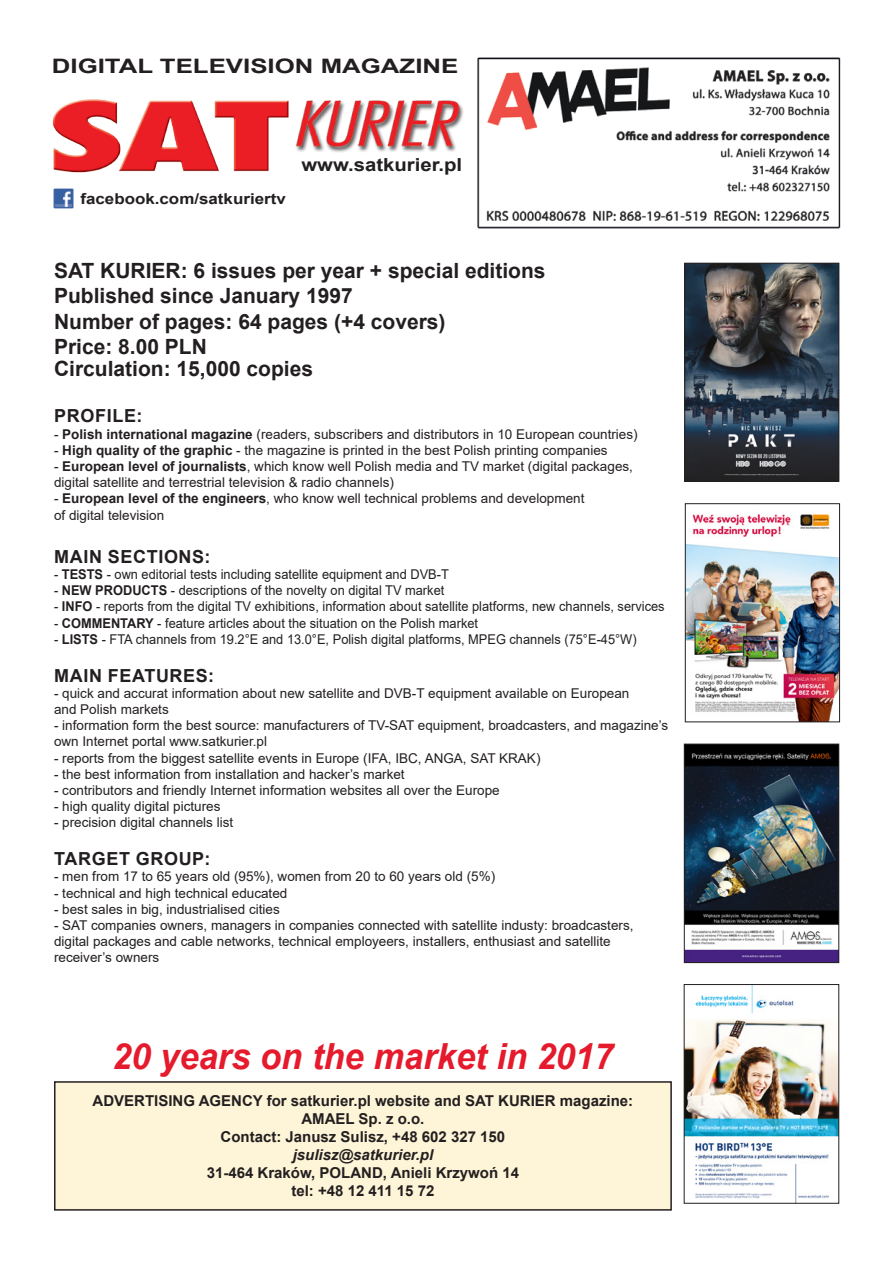
<style>
.page{position:relative;width:893px;height:1263px;background:#fff}
.page>*{position:absolute;margin:0;border:0;box-sizing:border-box;transform-origin:0 0}
.t1{font:italic 700 36px "Arial";color:#e51a2c;scale:.96 1}
.t2{font:700 21px "Arial";color:#231f20}
.t3{font:700 19.95px "Arial";color:#231f20;scale:1.3 1}
.t4{font:700 18px "Arial";letter-spacing:.035em;color:#231f20}
.t5{font:700 18px "Arial";color:#231f20;scale:1.13 1}
.t6{font:700 15px "Arial";color:#231f20}
.t7{font:700 15px "Arial";color:#231f20;scale:1.13 1}
.t8{font:italic 700 15px "Arial";color:#231f20}
.t9{font:13.5px/16.2px "Arial";color:#231f20}
.t10{font:13.5px "Arial";color:#231f20;scale:.95 1}
.s1{font-weight:700}
</style>
<div class="page">
<div style="left:55px;top:1082px;width:616px;height:128px;background:#fef5d8"></div>
<div style="left:54px;top:1081px;width:618px;height:129px;border:2px solid #231f20"></div>
<img style="left:52px;top:99px;width:411px;height:73px">
<img style="left:53px;top:188px;width:21px;height:20px">
<img style="left:477px;top:57px;width:364px;height:172px">
<img style="left:686px;top:265px;width:151px;height:214px">
<div style="left:684px;top:263px;width:155px;height:218px;border:1px solid #231f20"></div>
<img style="left:687px;top:514px;width:151px;height:206px">
<div style="left:685px;top:503px;width:155px;height:219px;border:1px solid #231f20"></div>
<img style="left:686px;top:746px;width:151px;height:215px">
<div style="left:684px;top:744px;width:155px;height:219px;border:1px solid #231f20"></div>
<img style="left:686px;top:986px;width:151px;height:215px">
<div style="left:684px;top:984px;width:155px;height:219px;border:1px solid #231f20"></div>
<p class="t3" style="left:52px;top:52px;width:314px">DIGITAL TELEVISION MAGAZINE</p>
<p class="t7" style="left:80px;top:188px;width:183px">facebook.com/satkuriertv</p>
<p class="t5" style="left:301px;top:152px;width:144px">www.satkurier.pl</p>
<p class="t2" style="left:54px;top:256px;width:493px">SAT KURIER: 6 issues per year + special editions</p>
<p class="t2" style="left:54px;top:281px;width:300px">Published since January 1997</p>
<p class="t2" style="left:54px;top:306px;width:393px">Number of pages: 64 pages (+4 covers)</p>
<p class="t2" style="left:54px;top:332px;width:154px">Price: 8.00 PLN</p>
<p class="t2" style="left:54px;top:353px;width:261px">Circulation: 15,000 copies</p>
<p class="t4" style="left:54px;top:403px;width:90px">PROFILE:</p>
<p class="t9" style="left:54px;top:426px;width:585px">- <span class="s1">Polish international magazine</span> (readers, subscribers and distributors in 10 European countries)</p>
<p class="t9" style="left:54px;top:442px;width:555px">- <span class="s1">High quality of the graphic</span> - the magazine is printed in the best Polish printing companies</p>
<p class="t9" style="left:54px;top:458px;width:580px">- <span class="s1">European level of journalists</span>, which know well Polish media and TV market (digital packages,</p>
<p class="t9" style="left:54px;top:474px;width:341px">digital satellite and terrestrial television &amp; radio channels)</p>
<p class="t9" style="left:54px;top:490px;width:532px">- <span class="s1">European level of the engineers</span>, who know well technical problems and development</p>
<p class="t9" style="left:54px;top:507px;width:112px">of digital television</p>
<p class="t4" style="left:54px;top:544px;width:158px">MAIN SECTIONS:</p>
<p class="t10" style="left:54px;top:565px;width:417px">- <span class="s1">TESTS</span> - own editorial tests including satellite equipment and DVB-T</p>
<p class="t10" style="left:54px;top:581px;width:412px">- <span class="s1">NEW PRODUCTS</span> - descriptions of the novelty on digital TV market</p>
<p class="t10" style="left:54px;top:597px;width:644px">- <span class="s1">INFO</span> - reports from the digital TV exhibitions, information about satellite platforms, new channels, services</p>
<p class="t10" style="left:54px;top:613px;width:448px">- <span class="s1">COMMENTARY</span> - feature articles about the situation on the Polish market</p>
<p class="t10" style="left:54px;top:630px;width:615px">- <span class="s1">LISTS</span> - FTA channels from 19.2°E and 13.0°E, Polish digital platforms, MPEG channels (75°E-45°W)</p>
<p class="t4" style="left:54px;top:662px;width:161px">MAIN FEATURES:</p>
<p class="t9" style="left:54px;top:685px;width:577px">- quick and accurat information about new satellite and DVB-T equipment available on European</p>
<p class="t9" style="left:54px;top:701px;width:116px">and Polish markets</p>
<p class="t9" style="left:54px;top:717px;width:616px">- information form the best source: manufacturers of TV-SAT equipment, broadcasters, and magazine’s own Internet portal www.satkurier.pl</p>
<p class="t9" style="left:54px;top:750px;width:488px">- reports from the biggest satellite events in Europe (IFA, IBC, ANGA, SAT KRAK)</p>
<p class="t9" style="left:54px;top:766px;width:352px">- the best information from installation and hacker’s market</p>
<p class="t9" style="left:54px;top:782px;width:447px">- contributors and friendly Internet information websites all over the Europe</p>
<p class="t9" style="left:54px;top:798px;width:168px">- high quality digital pictures</p>
<p class="t9" style="left:54px;top:814px;width:181px">- precision digital channels list</p>
<p class="t4" style="left:54px;top:846px;width:158px">TARGET GROUP:</p>
<p class="t9" style="left:54px;top:868px;width:443px">- men from 17 to 65 years old (95%), women from 20 to 60 years old (5%)</p>
<p class="t9" style="left:54px;top:885px;width:235px">- technical and high technical educated</p>
<p class="t9" style="left:54px;top:901px;width:227px">- best sales in big, industrialised cities</p>
<p class="t9" style="left:54px;top:917px;width:581px">- SAT companies owners, managers in companies connected with satellite industy: broadcasters, digital packages and cable networks, technical employeers, installers, enthusiast and satellite receiver’s owners</p>
<p class="t1" style="left:112px;top:1033px;width:524px">20 years on the market in 2017</p>
<p class="t6" style="left:93px;top:1090px;width:542px">ADVERTISING AGENCY for satkurier.pl website and SAT KURIER magazine:</p>
<p class="t6" style="left:301px;top:1108px;width:125px">AMAEL Sp. z o.o.</p>
<p class="t6" style="left:221px;top:1126px;width:286px">Contact: Janusz Sulisz, +48 602 327 150</p>
<p class="t8" style="left:293px;top:1145px;width:142px">jsulisz@satkurier.pl</p>
<p class="t6" style="left:207px;top:1162px;width:314px">31-464 Kraków, POLAND, Anieli Krzywoń 14</p>
<p class="t6" style="left:291px;top:1180px;width:145px">tel: +48 12 411 15 72</p>
</div>
